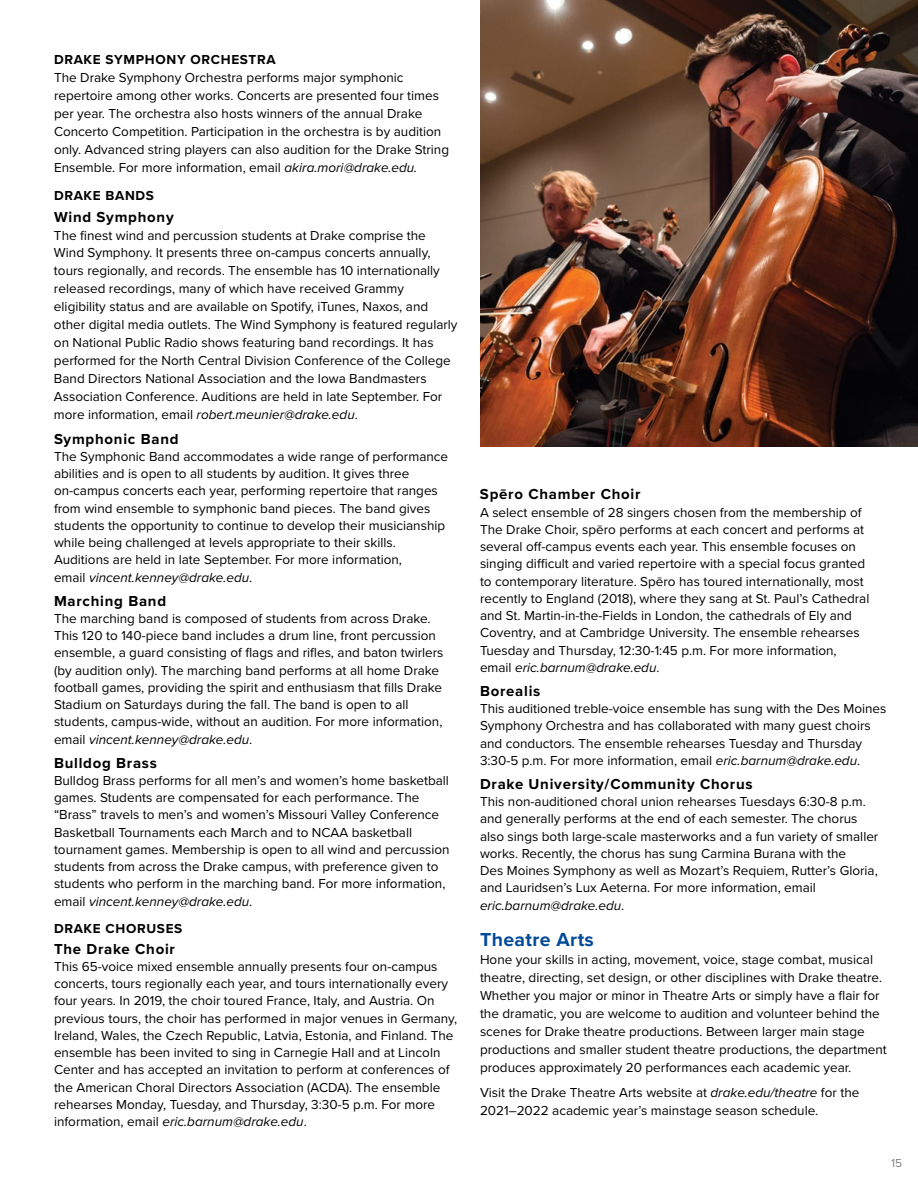
<style>
.page{position:relative;width:918px;height:1188px;background:#fff}
.page>*{position:absolute;margin:0;border:0;box-sizing:border-box;transform-origin:0 0}
.t1{font:700 19.5px "Proxima Nova";letter-spacing:.02em;color:#004a98}
.t2{font:700 15px "Proxima Nova";letter-spacing:.05em;color:#000}
.t3{font:13.5px/17.2px "Proxima Nova";color:#000}
.t4{font:700 13.5px "Proxima Nova";letter-spacing:.05em;color:#000}
.t5{font:12px "Proxima Nova";color:#808285}
.s1{font-style:italic}
</style>
<div class="page">
<img style="left:480px;top:0;width:438px;height:446px">
<p class="t4" style="left:54px;top:49px;width:223px">DRAKE SYMPHONY ORCHESTRA</p>
<p class="t3" style="left:54px;top:68px;width:397px;line-height:18px">The Drake Symphony Orchestra performs major symphonic repertoire among other works. Concerts are presented four times per year. The orchestra also hosts winners of the annual Drake Concerto Competition. Participation in the orchestra is by audition only. Advanced string players can also audition for the Drake String Ensemble. For more information, email <span class="s1">akira.mori@drake.edu.</span></p>
<p class="t4" style="left:54px;top:186px;width:102px">DRAKE BANDS</p>
<p class="t2" style="left:54px;top:205px;width:121px">Wind Symphony</p>
<p class="t3" style="left:54px;top:225px;width:405px;line-height:18px">The finest wind and percussion students at Drake comprise the Wind Symphony. It presents three on-campus concerts annually, tours regionally, and records. The ensemble has 10 internationally released recordings, many of which have received Grammy eligibility status and are available on Spotify, iTunes, Naxos, and other digital media outlets. The Wind Symphony is featured regularly on National Public Radio shows featuring band recordings. It has performed for the North Central Division Conference of the College Band Directors National Association and the Iowa Bandmasters Association Conference. Auditions are held in late September. For more information, email <span class="s1">robert.meunier@drake.edu</span>.</p>
<p class="t2" style="left:54px;top:427px;width:126px">Symphonic Band</p>
<p class="t3" style="left:54px;top:447px;width:396px">The Symphonic Band accommodates a wide range of performance abilities and is open to all students by audition. It gives three on-campus concerts each year, performing repertoire that ranges from wind ensemble to symphonic band pieces. The band gives students the opportunity to continue to develop their musicianship while being challenged at levels appropriate to their skills.<br>Auditions are held in late September. For more information,<br>email <span class="s1">vincent.kenney@drake.edu</span>.</p>
<p class="t2" style="left:54px;top:589px;width:114px">Marching Band</p>
<p class="t3" style="left:54px;top:609px;width:391px">The marching band is composed of students from across Drake.<br>This 120 to 140-piece band includes a drum line, front percussion ensemble, a guard consisting of flags and rifles, and baton twirlers (by audition only). The marching band performs at all home Drake football games, providing the spirit and enthusiasm that fills Drake Stadium on Saturdays during the fall. The band is open to all students, campus-wide, without an audition. For more information, email <span class="s1">vincent.kenney@drake.edu</span>.</p>
<p class="t2" style="left:54px;top:751px;width:105px">Bulldog Brass</p>
<p class="t3" style="left:54px;top:771px;width:397px">Bulldog Brass performs for all men’s and women’s home basketball games. Students are compensated for each performance. The “Brass” travels to men’s and women’s Missouri Valley Conference Basketball Tournaments each March and to NCAA basketball tournament games. Membership is open to all wind and percussion students from across the Drake campus, with preference given to students who perform in the marching band. For more information, email <span class="s1">vincent.kenney@drake.edu</span>.</p>
<p class="t4" style="left:54px;top:919px;width:130px">DRAKE CHORUSES</p>
<p class="t2" style="left:54px;top:937px;width:123px">The Drake Choir</p>
<p class="t3" style="left:54px;top:957px;width:405px">This 65-voice mixed ensemble annually presents four on-campus concerts, tours regionally each year, and tours internationally every four years. In 2019, the choir toured France, Italy, and Austria. On previous tours, the choir has performed in major venues in Germany, Ireland, Wales, the Czech Republic, Latvia, Estonia, and Finland. The ensemble has been invited to sing in Carnegie Hall and at Lincoln Center and has accepted an invitation to perform at conferences of the American Choral Directors Association (ACDA). The ensemble rehearses Monday, Tuesday, and Thursday, 3:30-5 p.m. For more information, email <span class="s1">eric.barnum@drake.edu</span>.</p>
<p class="t2" style="left:480px;top:483px;width:162px">Spēro Chamber Choir</p>
<p class="t3" style="left:480px;top:503px;width:391px">A select ensemble of 28 singers chosen from the membership of The Drake Choir, spēro performs at each concert and performs at several off-campus events each year. This ensemble focuses on singing difficult and varied repertoire with a special focus granted to contemporary literature. Spēro has toured internationally, most recently to England (2018), where they sang at St. Paul’s Cathedral and St. Martin-in-the-Fields in London, the cathedrals of Ely and Coventry, and at Cambridge University. The ensemble rehearses Tuesday and Thursday, 12:30-1:45 p.m. For more information, email <span class="s1">eric.barnum@drake.edu</span>.</p>
<p class="t2" style="left:480px;top:680px;width:62px">Borealis</p>
<p class="t3" style="left:480px;top:699px;width:408px">This auditioned treble-voice ensemble has sung with the Des Moines Symphony Orchestra and has collaborated with many guest choirs and conductors. The ensemble rehearses Tuesday and Thursday 3:30-5 p.m. For more information, email <span class="s1">eric.barnum@drake.edu</span>.</p>
<p class="t2" style="left:480px;top:773px;width:274px">Drake University/Community Chorus</p>
<p class="t3" style="left:480px;top:792px;width:400px">This non-auditioned choral union rehearses Tuesdays 6:30-8 p.m. and generally performs at the end of each semester. The chorus also sings both large-scale masterworks and a fun variety of smaller works. Recently, the chorus has sung Carmina Burana with the<br>Des Moines Symphony as well as Mozart’s Requiem, Rutter’s Gloria, and Lauridsen’s Lux Aeterna. For more information, email <span class="s1">eric.barnum@drake.edu</span>.</p>
<h1 class="t1" style="left:480px;top:925px;width:115px">Theatre Arts</h1>
<p class="t3" style="left:480px;top:950px;width:408px;line-height:18px">Hone your skills in acting, movement, voice, stage combat, musical theatre, directing, set design, or other disciplines with Drake theatre.<br>Whether you major or minor in Theatre Arts or simply have a flair for the dramatic, you are welcome to audition and volunteer behind the scenes for Drake theatre productions. Between larger main stage productions and smaller student theatre productions, the department produces approximately 20 performances each academic year.</p>
<p class="t3" style="left:480px;top:1083px;width:381px;line-height:18px">Visit the Drake Theatre Arts website at <span class="s1">drake.edu/theatre</span> for the<br>2021–2022 academic year’s mainstage season schedule.</p>
<p class="t5" style="left:891px;top:1154px;width:13px">15</p>
</div>
